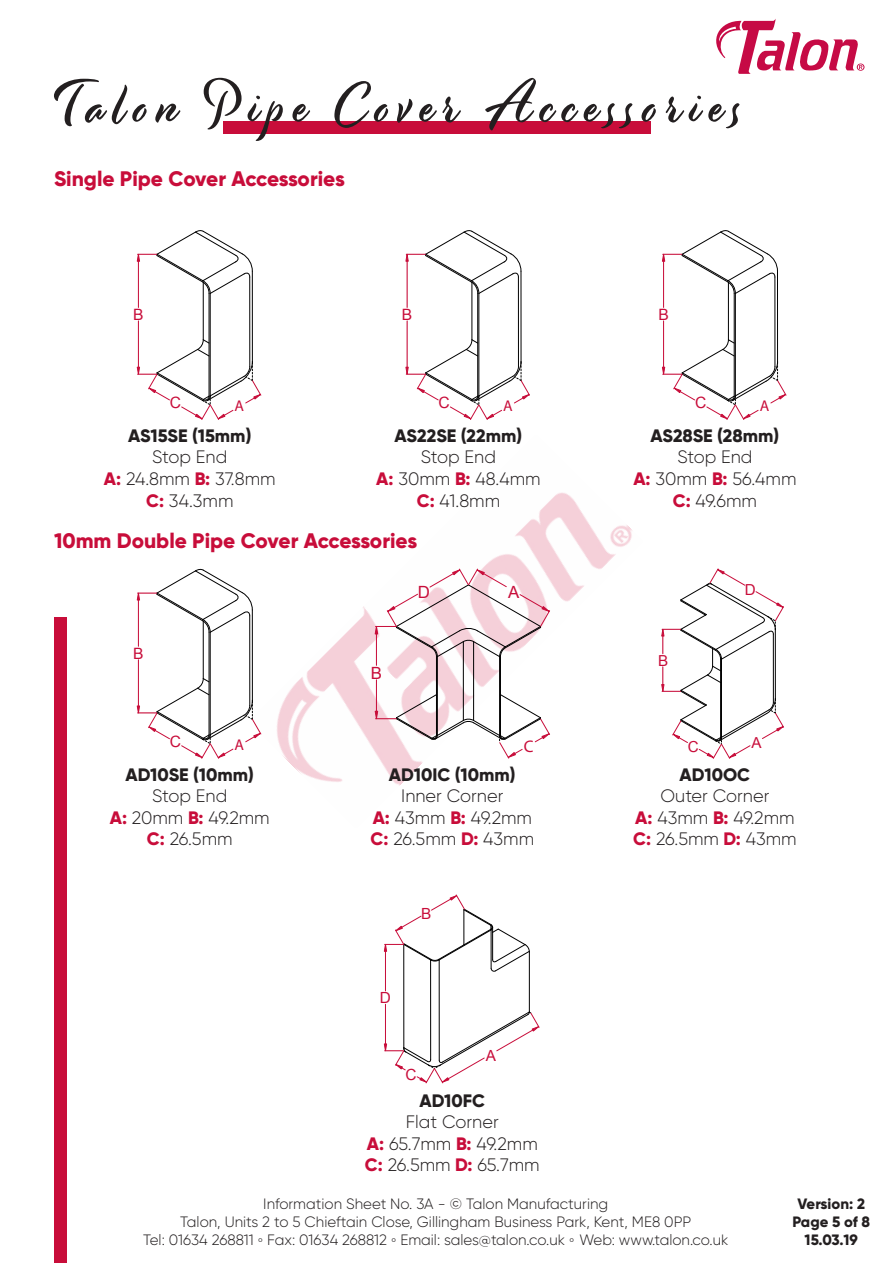
<style>
.page{position:relative;width:893px;height:1263px;background:#fff}
.page>*{position:absolute;margin:0;border:0;box-sizing:border-box;transform-origin:0 0}
.t1{font:52.5px "Modish";letter-spacing:.15em;color:#231f20}
.t2{font:800 21px "Gilroy";color:#c80d3a}
.t3{font:300 18px/21.6px "Gilroy";color:#231f20;text-align:center}
.t4{font:800 18px "Gilroy";color:#231f20}
.t5{font:16.8px "Arial";color:#c80d3a}
.t6{font:16.8px "Myriad Pro";color:#c80d3a}
.t7{font:15.6px "Arial";color:#c80d3a}
.t8{font:15.6px "Myriad Pro";color:#c80d3a}
.t9{font:15.3px "Arial";color:#c80d3a}
.t10{font:15.15px "Arial";color:#c80d3a}
.t11{font:300 15px/18px "Gilroy";color:#231f20;text-align:center}
.t12{font:800 15px/18px "Gilroy";color:#231f20;text-align:center}
.s1{font-weight:800;color:#c80d3a}
.s2{font-family:"Verdana";font-weight:700}
</style>
<div class="page">
<img style="left:250px;top:492px;width:382px;height:294px">
<div style="left:223px;top:121px;width:428px;height:12px;background:#c80d3a"></div>
<div style="left:54px;top:618px;width:12px;height:645px;background:#c80d3a"></div>
<hr style="left:209px;top:632px;width:1px;height:103px;background:#000">
<hr style="left:210px;top:632px;width:1px;height:103px;background:#000">
<hr style="left:249px;top:616px;width:1px;height:89px;background:#000">
<hr style="left:252px;top:610px;width:1px;height:91px;background:#000">
<hr style="left:203px;top:621px;width:1px;height:57px;background:#000">
<hr style="left:138px;top:660px;width:1px;height:46px;background:#c80d3a">
<hr style="left:138px;top:600px;width:1px;height:46px;background:#c80d3a">
<svg style="left:136px;top:569px;width:117px;height:64px"></svg>
<svg style="left:136px;top:678px;width:129px;height:82px"></svg>
<hr style="left:499px;top:657px;width:1px;height:78px;background:#000">
<hr style="left:437px;top:657px;width:1px;height:78px;background:#000">
<hr style="left:473px;top:642px;width:1px;height:78px;background:#000">
<hr style="left:463px;top:642px;width:1px;height:78px;background:#000">
<hr style="left:500px;top:656px;width:1px;height:39px;background:#000">
<hr style="left:436px;top:656px;width:1px;height:39px;background:#000">
<hr style="left:376px;top:634px;width:1px;height:31px;background:#c80d3a">
<hr style="left:376px;top:680px;width:1px;height:31px;background:#c80d3a">
<svg style="left:374px;top:567px;width:180px;height:90px"></svg>
<svg style="left:374px;top:693px;width:180px;height:67px"></svg>
<svg style="left:661px;top:568px;width:123px;height:191px"></svg>
<hr style="left:430px;top:960px;width:1px;height:99px;background:#000">
<hr style="left:439px;top:960px;width:1px;height:100px;background:#000">
<hr style="left:403px;top:944px;width:1px;height:104px;background:#000">
<hr style="left:529px;top:952px;width:1px;height:60px;background:#000">
<hr style="left:385px;top:1004px;width:1px;height:40px;background:#c80d3a">
<hr style="left:385px;top:951px;width:1px;height:40px;background:#c80d3a">
<svg style="left:383px;top:894px;width:147px;height:78px"></svg>
<svg style="left:383px;top:1011px;width:157px;height:73px"></svg>
<hr style="left:734px;top:293px;width:1px;height:103px;background:#000">
<hr style="left:735px;top:293px;width:1px;height:103px;background:#000">
<hr style="left:775px;top:277px;width:1px;height:90px;background:#000">
<hr style="left:777px;top:271px;width:1px;height:91px;background:#000">
<hr style="left:728px;top:282px;width:1px;height:58px;background:#000">
<hr style="left:663px;top:321px;width:1px;height:46px;background:#c80d3a">
<hr style="left:663px;top:261px;width:1px;height:46px;background:#c80d3a">
<svg style="left:662px;top:230px;width:116px;height:64px"></svg>
<svg style="left:662px;top:339px;width:125px;height:81px"></svg>
<hr style="left:477px;top:293px;width:1px;height:103px;background:#000">
<hr style="left:479px;top:293px;width:1px;height:103px;background:#000">
<hr style="left:518px;top:277px;width:1px;height:90px;background:#000">
<hr style="left:521px;top:271px;width:1px;height:91px;background:#000">
<hr style="left:471px;top:282px;width:1px;height:58px;background:#000">
<hr style="left:407px;top:321px;width:1px;height:46px;background:#c80d3a">
<hr style="left:407px;top:261px;width:1px;height:46px;background:#c80d3a">
<svg style="left:405px;top:230px;width:117px;height:64px"></svg>
<svg style="left:405px;top:339px;width:125px;height:81px"></svg>
<hr style="left:209px;top:293px;width:1px;height:103px;background:#000">
<hr style="left:210px;top:293px;width:1px;height:103px;background:#000">
<hr style="left:249px;top:277px;width:1px;height:90px;background:#000">
<hr style="left:252px;top:271px;width:1px;height:91px;background:#000">
<hr style="left:203px;top:282px;width:1px;height:58px;background:#000">
<hr style="left:138px;top:321px;width:1px;height:46px;background:#c80d3a">
<hr style="left:138px;top:261px;width:1px;height:46px;background:#c80d3a">
<svg style="left:136px;top:230px;width:117px;height:64px"></svg>
<svg style="left:136px;top:339px;width:126px;height:81px"></svg>
<svg style="left:716px;top:19px;width:148px;height:55px"></svg>
<h1 class="t1" style="left:54px;top:72px;width:690px">Talon Pipe Cover Accessories</h1>
<p class="t2" style="left:54px;top:166px;width:292px">Single Pipe Cover Accessories</p>
<p class="t7" style="left:133px;top:304px;width:12px">B</p>
<p class="t7" style="left:402px;top:304px;width:12px">B</p>
<p class="t7" style="left:658px;top:304px;width:12px">B</p>
<p class="t7" style="left:170px;top:392px;width:13px">C</p>
<p class="t8" style="left:503px;top:396px;width:11px">A</p>
<p class="t7" style="left:439px;top:392px;width:13px">C</p>
<p class="t8" style="left:760px;top:396px;width:11px">A</p>
<p class="t7" style="left:695px;top:392px;width:13px">C</p>
<p class="t8" style="left:235px;top:396px;width:11px">A</p>
<p class="t4" style="left:128px;top:424px;width:125px">AS15SE (15mm)</p>
<p class="t3" style="left:104px;top:446px;width:173px">Stop End<br><span class="s1">A:</span> 24.8mm <span class="s1">B:</span> 37.8mm<br><span class="s1">C:</span> 34.3mm</p>
<p class="t4" style="left:395px;top:424px;width:129px">AS22SE (22mm)</p>
<p class="t3" style="left:376px;top:446px;width:166px">Stop End<br><span class="s1">A:</span> 30mm <span class="s1">B:</span> 48.4mm<br><span class="s1">C:</span> 41.8mm</p>
<p class="t2" style="left:54px;top:528px;width:365px">10mm Double Pipe Cover Accessories</p>
<p class="t7" style="left:133px;top:643px;width:12px">B</p>
<p class="t5" style="left:371px;top:662px;width:13px">B</p>
<p class="t5" style="left:418px;top:581px;width:14px">D</p>
<p class="t5" style="left:508px;top:581px;width:13px">A</p>
<p class="t4" style="left:651px;top:424px;width:130px">AS28SE (28mm)</p>
<p class="t3" style="left:633px;top:446px;width:165px">Stop End<br><span class="s1">A:</span> 30mm <span class="s1">B:</span> 56.4mm<br><span class="s1">C:</span> 49.6mm</p>
<p class="t10" style="left:658px;top:650px;width:12px">B</p>
<p class="t10" style="left:745px;top:579px;width:12px">D</p>
<p class="t7" style="left:170px;top:731px;width:13px">C</p>
<p class="t8" style="left:235px;top:735px;width:11px">A</p>
<p class="t6" style="left:524px;top:736px;width:11px">C</p>
<p class="t10" style="left:752px;top:733px;width:12px">A</p>
<p class="t10" style="left:688px;top:737px;width:12px">C</p>
<p class="t4" style="left:125px;top:763px;width:130px">AD10SE (10mm)</p>
<p class="t3" style="left:110px;top:785px;width:161px">Stop End<br><span class="s1">A:</span> 20mm <span class="s1">B:</span> 49.2mm<br><span class="s1">C:</span> 26.5mm</p>
<p class="t4" style="left:389px;top:763px;width:128px">AD10IC (10mm)</p>
<p class="t3" style="left:371px;top:785px;width:165px">Inner Corner<br><span class="s1">A:</span> 43mm <span class="s1">B:</span> 49.2mm<br><span class="s1">C:</span> 26.5mm <span class="s1">D:</span> 43mm</p>
<p class="t4" style="left:680px;top:763px;width:72px">AD10OC</p>
<p class="t3" style="left:633px;top:785px;width:165px">Outer Corner<br><span class="s1">A:</span> 43mm <span class="s1">B:</span> 49.2mm<br><span class="s1">C:</span> 26.5mm <span class="s1">D:</span> 43mm</p>
<p class="t9" style="left:421px;top:904px;width:12px">B</p>
<p class="t9" style="left:380px;top:988px;width:13px">D</p>
<p class="t9" style="left:486px;top:1045px;width:12px">A</p>
<p class="t9" style="left:406px;top:1064px;width:13px">C</p>
<p class="t4" style="left:419px;top:1089px;width:67px">AD10FC</p>
<p class="t3" style="left:365px;top:1111px;width:176px">Flat Corner<br><span class="s1">A:</span> 65.7mm <span class="s1">B:</span> 49.2mm<br><span class="s1">C:</span> 26.5mm <span class="s1">D:</span> 65.7mm</p>
<p class="t11" style="left:143px;top:1195px;width:587px">Information Sheet No. 3A - © Talon Manufacturing<br>Talon, Units 2 to 5 Chieftain Close, Gillingham Business Park, Kent, ME8 0PP<br>Tel: 01634 268811 <span class="s2">◦</span> Fax: 01634 268812 <span class="s2">◦</span> Email: sales@talon.co.uk <span class="s2">◦</span> Web: www.talon.co.uk</p>
<p class="t12" style="left:793px;top:1195px;width:79px">Version: 2<br>Page 5 of 8<br>15.03.19</p>
</div>
